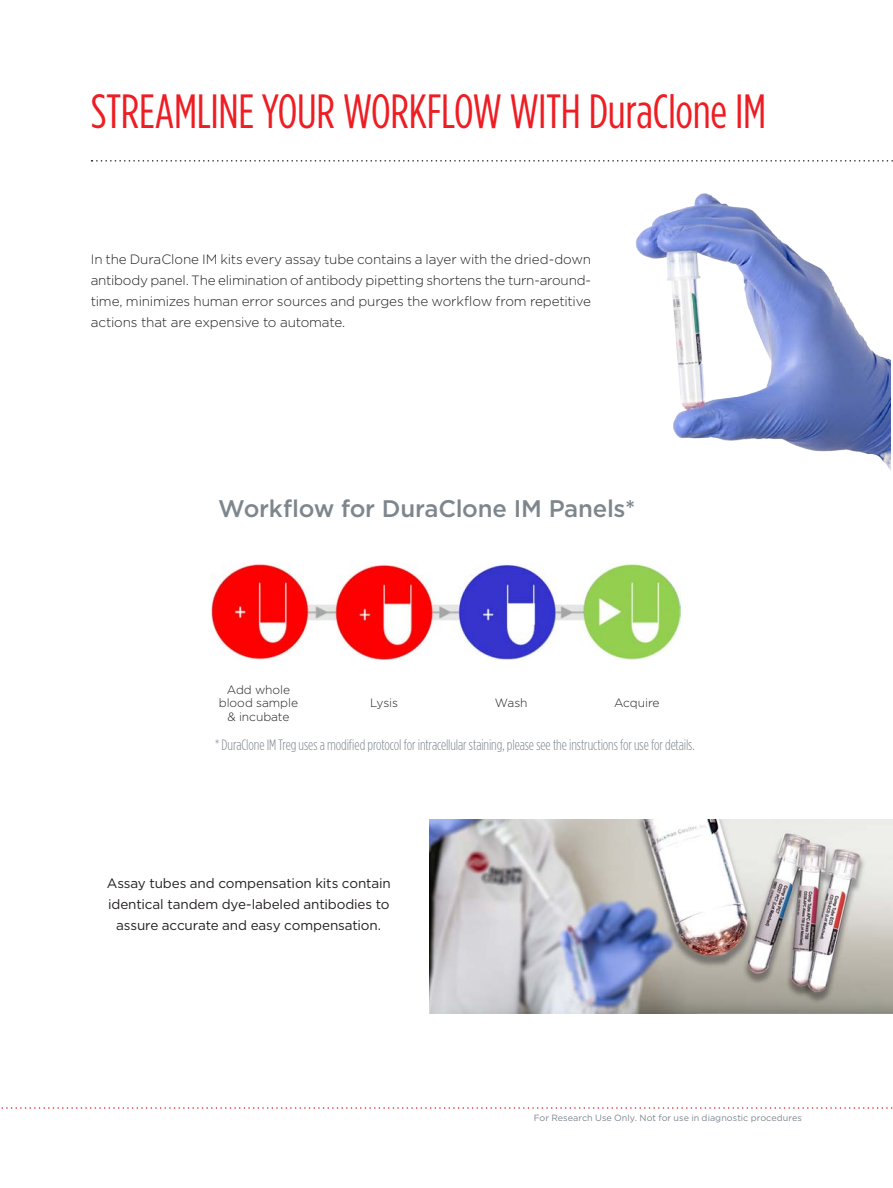
<style>
.page{position:relative;width:893px;height:1188px;background:#fff}
.page>*{position:absolute;margin:0;border:0;box-sizing:border-box;transform-origin:0 0}
.Red_Header{font:48px "Gotham Condensed";letter-spacing:-.01em;color:#ee1d23}
.Product_Line_-_Icon{font:500 24px "Gotham";letter-spacing:-.01em;color:#7e868d}
.Product_Line_-_Icon-2{font:300 15px "Gotham Condensed";letter-spacing:-.01em;color:#7e868d}
.Body{font:300 13.5px/21px "Gotham";letter-spacing:-.02em;color:#231f20;text-align:justify}
.Body-2{font:13.5px/21px "Gotham";letter-spacing:-.01em;color:#231f20;text-align:center}
.CHART_CAPTION{font:300 12px/13.5px "Gotham";letter-spacing:-.005em;color:#231f20;text-align:center}
.CHART_CAPTION-2{font:9px "Gotham";letter-spacing:.005em;color:#7e868d}
</style>
<div class="page">
<svg style="left:1px;top:1107px;width:892px;height:2px"></svg>
<img style="left:635px;top:193px;width:255px;height:276px">
<svg style="left:91px;top:160px;width:802px;height:2px"></svg>
<img style="left:211px;top:563px;width:469px;height:96px">
<img style="left:429px;top:819px;width:464px;height:195px">
<p class="Red_Header" style="left:91px;top:83px;width:677px">STREAMLINE YOUR WORKFLOW WITH DuraClone IM</p>
<p class="Body" style="left:91px;top:249px;width:502px">In the DuraClone IM kits every assay tube contains a layer with the dried-down antibody panel. The elimination of antibody pipetting shortens the turn-around&shy;time, minimizes human error sources and purges the workflow from repetitive actions that are expensive to automate.</p>
<p class="Product_Line_-_Icon" style="left:218px;top:493px;width:419px">Workflow for DuraClone IM Panels*</p>
<p class="CHART_CAPTION" style="left:219px;top:683px;width:81px">Add whole blood sample</p>
<p class="CHART_CAPTION" style="left:228px;top:710px;width:63px">&amp; incubate</p>
<p class="CHART_CAPTION" style="left:370px;top:696px;width:29px">Lysis</p>
<p class="CHART_CAPTION" style="left:495px;top:696px;width:34px">Wash</p>
<p class="CHART_CAPTION" style="left:614px;top:696px;width:47px">Acquire</p>
<p class="Product_Line_-_Icon-2" style="left:215px;top:737px;width:481px">* DuraClone IM Treg uses a modified protocol for intracellular staining, please see the instructions for use for details.</p>
<p class="Body-2" style="left:107px;top:873px;width:286px">Assay tubes and compensation kits contain identical tandem dye-labeled antibodies to assure accurate and easy compensation.</p>
<p class="CHART_CAPTION-2" style="left:534px;top:1112px;width:270px">For Research Use Only. Not for use in diagnostic procedures</p>
</div>
